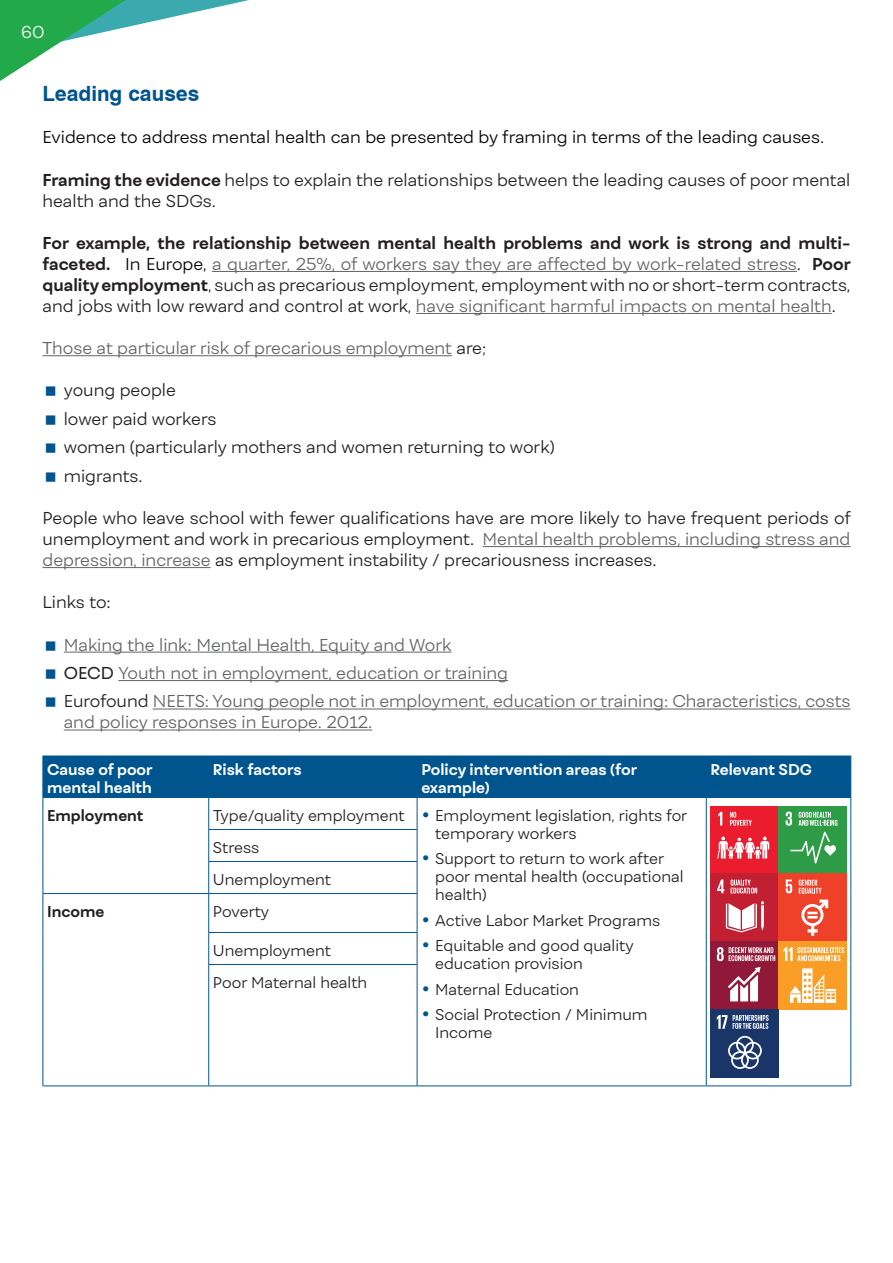
<style>
.page{position:relative;width:893px;height:1263px;background:#fff}
.page>*{position:absolute;margin:0;border:0;box-sizing:border-box;transform-origin:0 0}
.t1{font:700 21px "Swiss 721 BT";color:#00558f}
.t2{font:300 16.5px/21px "Fibra";color:#231f20}
.t3{font:700 16.5px/21px "Fibra";color:#231f20;text-align:justify}
.t4{font:300 16.5px/28.5px "Fibra";color:#636466}
.t5{font:300 16.5px "Fibra";color:#010203}
.t6{font:300 16.5px "Fibra";color:#fff}
.t7{font:300 15px/18px "Fibra";color:#231f20}
.t8{font:700 15px/18px "Fibra";color:#fff}
.t9{font:700 15px "Fibra";color:#231f20}
.s1{color:#231f20}
.s2{font-weight:700}
.s3{font-weight:300;color:#010203}
.s4{font-weight:300;color:#636466}
.s5{font-weight:300}
.s6{color:#636466}
.s7{font-weight:400;color:#231f20}
.s8{font-size:21px;color:#00558f}
</style>
<div class="page">
<svg style="left:0;top:0;width:249px;height:81px"></svg>
<hr style="left:212px;top:271px;width:585px;height:1px;background:#636466">
<hr style="left:416px;top:313px;width:416px;height:1px;background:#636466">
<hr style="left:43px;top:355px;width:409px;height:1px;background:#636466">
<hr style="left:483px;top:546px;width:367px;height:1px;background:#636466">
<hr style="left:43px;top:567px;width:168px;height:1px;background:#636466">
<hr style="left:64px;top:652px;width:387px;height:1px;background:#636466">
<hr style="left:118px;top:680px;width:390px;height:1px;background:#636466">
<hr style="left:153px;top:709px;width:697px;height:1px;background:#636466">
<hr style="left:64px;top:730px;width:308px;height:1px;background:#636466">
<div style="left:44px;top:757px;width:806px;height:40px;background:#00558f"></div>
<hr style="left:43px;top:756px;width:166px;height:1px;background:#00558f">
<hr style="left:43px;top:756px;width:1px;height:41px;background:#00558f">
<hr style="left:209px;top:756px;width:208px;height:1px;background:#00558f">
<hr style="left:208px;top:756px;width:1px;height:41px;background:#00558f">
<hr style="left:417px;top:756px;width:289px;height:1px;background:#00558f">
<hr style="left:417px;top:756px;width:1px;height:41px;background:#00558f">
<hr style="left:706px;top:756px;width:145px;height:1px;background:#00558f">
<hr style="left:706px;top:756px;width:1px;height:41px;background:#00558f">
<hr style="left:850px;top:756px;width:1px;height:41px;background:#00558f">
<hr style="left:43px;top:797px;width:166px;height:1px;background:#00558f">
<hr style="left:209px;top:797px;width:208px;height:1px;background:#00558f">
<hr style="left:417px;top:797px;width:289px;height:1px;background:#00558f">
<hr style="left:706px;top:797px;width:145px;height:1px;background:#00558f">
<hr style="left:43px;top:798px;width:1px;height:31px;background:#00558f">
<hr style="left:208px;top:798px;width:1px;height:31px;background:#00558f">
<hr style="left:417px;top:798px;width:1px;height:31px;background:#00558f">
<hr style="left:706px;top:798px;width:1px;height:31px;background:#00558f">
<hr style="left:850px;top:798px;width:1px;height:31px;background:#00558f">
<hr style="left:43px;top:829px;width:1px;height:32px;background:#00558f">
<hr style="left:208px;top:829px;width:209px;height:1px;background:#00558f">
<hr style="left:208px;top:830px;width:1px;height:31px;background:#00558f">
<hr style="left:417px;top:830px;width:1px;height:31px;background:#00558f">
<hr style="left:706px;top:829px;width:1px;height:32px;background:#00558f">
<hr style="left:850px;top:829px;width:1px;height:32px;background:#00558f">
<hr style="left:43px;top:861px;width:1px;height:32px;background:#00558f">
<hr style="left:208px;top:861px;width:209px;height:1px;background:#00558f">
<hr style="left:208px;top:862px;width:1px;height:31px;background:#00558f">
<hr style="left:417px;top:862px;width:1px;height:31px;background:#00558f">
<hr style="left:706px;top:861px;width:1px;height:32px;background:#00558f">
<hr style="left:850px;top:861px;width:1px;height:32px;background:#00558f">
<hr style="left:43px;top:893px;width:166px;height:1px;background:#00558f">
<hr style="left:43px;top:894px;width:1px;height:38px;background:#00558f">
<hr style="left:209px;top:893px;width:208px;height:1px;background:#00558f">
<hr style="left:208px;top:894px;width:1px;height:38px;background:#00558f">
<hr style="left:417px;top:894px;width:1px;height:38px;background:#00558f">
<hr style="left:706px;top:893px;width:1px;height:39px;background:#00558f">
<hr style="left:850px;top:893px;width:1px;height:39px;background:#00558f">
<hr style="left:43px;top:932px;width:1px;height:32px;background:#00558f">
<hr style="left:208px;top:932px;width:209px;height:1px;background:#00558f">
<hr style="left:208px;top:933px;width:1px;height:31px;background:#00558f">
<hr style="left:417px;top:933px;width:1px;height:31px;background:#00558f">
<hr style="left:706px;top:932px;width:1px;height:32px;background:#00558f">
<hr style="left:850px;top:932px;width:1px;height:32px;background:#00558f">
<hr style="left:43px;top:964px;width:1px;height:121px;background:#00558f">
<hr style="left:208px;top:964px;width:209px;height:1px;background:#00558f">
<hr style="left:208px;top:965px;width:1px;height:120px;background:#00558f">
<hr style="left:417px;top:965px;width:1px;height:120px;background:#00558f">
<hr style="left:706px;top:964px;width:1px;height:121px;background:#00558f">
<hr style="left:850px;top:964px;width:1px;height:121px;background:#00558f">
<hr style="left:43px;top:1085px;width:166px;height:1px;background:#00558f">
<hr style="left:209px;top:1085px;width:208px;height:1px;background:#00558f">
<hr style="left:417px;top:1085px;width:289px;height:1px;background:#00558f">
<hr style="left:706px;top:1085px;width:145px;height:1px;background:#00558f">
<div style="left:710px;top:806px;width:68px;height:68px;background:#eb1c2d"></div>
<svg style="left:717px;top:836px;width:52px;height:23px"></svg>
<svg style="left:718px;top:812px;width:4px;height:13px"></svg>
<svg style="left:730px;top:812px;width:22px;height:14px"></svg>
<div style="left:778px;top:806px;width:69px;height:68px;background:#2e9b47"></div>
<svg style="left:790px;top:832px;width:46px;height:31px"></svg>
<svg style="left:786px;top:811px;width:6px;height:15px"></svg>
<svg style="left:798px;top:812px;width:39px;height:14px"></svg>
<div style="left:710px;top:874px;width:68px;height:68px;background:#c31f33"></div>
<svg style="left:726px;top:901px;width:38px;height:31px"></svg>
<svg style="left:717px;top:879px;width:7px;height:14px"></svg>
<svg style="left:731px;top:879px;width:26px;height:14px"></svg>
<div style="left:778px;top:874px;width:69px;height:68px;background:#ef412a"></div>
<svg style="left:786px;top:879px;width:6px;height:14px"></svg>
<svg style="left:799px;top:880px;width:29px;height:56px"></svg>
<div style="left:710px;top:941px;width:68px;height:68px;background:#901838"></div>
<svg style="left:728px;top:967px;width:32px;height:34px"></svg>
<svg style="left:717px;top:947px;width:58px;height:14px"></svg>
<div style="left:778px;top:941px;width:69px;height:68px;background:#f99d26"></div>
<svg style="left:790px;top:968px;width:46px;height:35px"></svg>
<svg style="left:783px;top:947px;width:61px;height:14px"></svg>
<div style="left:710px;top:1009px;width:68px;height:68px;background:#1a3668"></div>
<svg style="left:728px;top:1036px;width:34px;height:33px"></svg>
<svg style="left:717px;top:1015px;width:10px;height:14px"></svg>
<svg style="left:733px;top:1015px;width:36px;height:14px"></svg>
<p class="t6" style="left:21px;top:22px;width:25px">60</p>
<p class="t1" style="left:43px;top:81px;width:158px">Leading causes</p>
<p class="t5" style="left:43px;top:127px;width:783px">Evidence to address mental health can be presented by framing in terms of the leading causes<span class="s1">.</span></p>
<p class="t2" style="left:43px;top:169px;width:809px"><span class="s2">Framing the evidence</span> helps to explain the relationships between the leading causes of poor mental health and the SDGs.</p>
<p class="t3" style="left:43px;top:232px;width:810px">For example, the relationship between mental health problems and work is strong and multi&shy;faceted. <span class="s3">In Europe,</span> <span class="s4">a quarter, 25%, of workers say they are affected by work-related stress</span><span class="s5">.</span> Poor quality employment<span class="s5">, such as precarious employment, employment with no or short-term contracts, and jobs with low reward and control at work,</span> <span class="s4">have significant harmful impacts on mental health</span><span class="s5">.</span></p>
<p class="t4" style="left:43px;top:334px;width:445px">Those at particular risk of precarious employment <span class="s1">are;</span></p>
<p class="t2" style="left:64px;top:376px;width:492px;line-height:28.5px">young people<br>lower paid workers<br>women (particularly mothers and women returning to work) migrants.</p>
<p class="t2" style="left:43px;top:507px;width:810px;text-align:justify">People who leave school with fewer qualifications have are more likely to have frequent periods of unemployment and work in precarious employment. <span class="s6">Mental health problems, including stress and depression, increase</span> as employment instability / precariousness increases.</p>
<p class="t2" style="left:43px;top:591px;width:70px">Links to:</p>
<p class="t4" style="left:64px;top:630px;width:788px">Making the link: Mental Health, Equity and Work<br><span class="s7">OECD</span> Youth not in employment, education or training<br><span class="s1">Eurofound</span> NEETS: Young people not in employment, education or training: Characteristics, costs</p>
<p class="t4" style="left:64px;top:708px;width:310px">and policy responses in Europe. 2012.</p>
<p class="t8" style="left:47px;top:761px;width:107px">Cause of poor mental health</p>
<p class="t8" style="left:213px;top:761px;width:90px">Risk factors</p>
<p class="t8" style="left:421px;top:761px;width:217px">Policy intervention areas (for example)</p>
<p class="t8" style="left:710px;top:761px;width:103px">Relevant SDG</p>
<p class="t9" style="left:47px;top:806px;width:98px">Employment</p>
<p class="t7" style="left:435px;top:806px;width:254px;text-indent:-222px">Type/quality employment <span class="s8">•</span> Employment legislation, rights for temporary workers</p>
<p class="t7" style="left:435px;top:850px;width:250px;text-indent:-14px"><span class="s8">•</span> Support to return to work after poor mental health (occupational health)</p>
<p class="t7" style="left:421px;top:911px;width:240px"><span class="s8">•</span> Active Labor Market Programs</p>
<p class="t7" style="left:435px;top:937px;width:200px;text-indent:-14px"><span class="s8">•</span> Equitable and good quality education provision</p>
<p class="t7" style="left:421px;top:980px;width:159px"><span class="s8">•</span> Maternal Education</p>
<p class="t7" style="left:435px;top:1006px;width:214px;text-indent:-14px"><span class="s8">•</span> Social Protection / Minimum<br>Income</p>
<p class="t7" style="left:213px;top:831px;width:120px;line-height:32px">Stress<br>Unemployment</p>
<p class="t9" style="left:47px;top:902px;width:59px">Income</p>
<p class="t7" style="left:213px;top:902px;width:58px">Poverty</p>
<p class="t7" style="left:213px;top:934px;width:156px;line-height:32px">Unemployment<br>Poor Maternal health</p>
</div>
